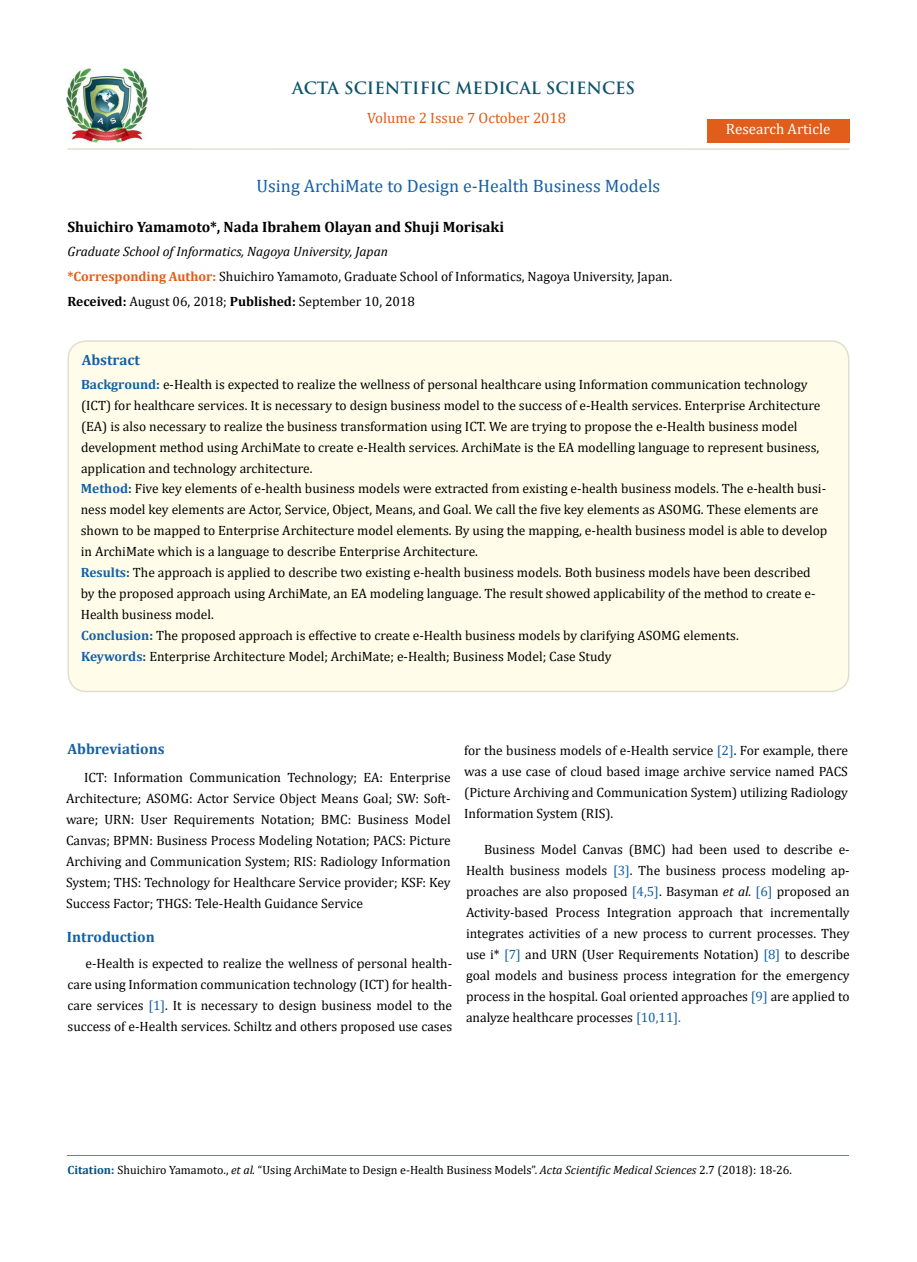
<style>
.page{position:relative;width:917px;height:1262px;background:#fff}
.page>*{position:absolute;margin:0;border:0;box-sizing:border-box;transform-origin:0 0}
.t1{font:18px "Cambria";color:#1560a6}
.t2{font:700 16.5px "Trajan Pro";color:#0e546a}
.t3{font:700 15px "Cambria";color:#000}
.t4{font:700 15px "Cambria";color:#1560a6}
.t5{font:15px "Cambria";color:#e05d1a}
.t6{font:15px "Cambria";color:#fff}
.t7{font:13.5px/21px "Cambria";color:#000;text-align:justify}
.t8{font:12px "Cambria";color:#000}
.s1{font-style:italic}
.s2{font-weight:700;color:#e05d1a}
.s3{font-weight:700}
.s4{font-weight:700;color:#1560a6}
.s5{font-weight:700;color:#0e546a}
.s6{color:#1560a6}
.s7{font-weight:700;color:#035089}
</style>
<div class="page">
<img style="left:67px;top:68px;width:80px;height:74px">
<div style="left:707px;top:119px;width:142px;height:23px;background:#e05d1a"></div>
<div style="left:68px;top:341px;width:780px;height:350px;background:#fffde9;border-radius:18px"></div>
<div style="left:67px;top:340px;width:782px;height:352px;border:2px solid #e0dfcd;border-radius:18px"></div>
<hr style="left:67px;top:1155px;width:782px;height:1px;background:#e05d1a">
<hr style="left:67px;top:148px;width:782px;height:2px;background:#e0dfcd">
<p class="t2" style="left:292px;top:77px;width:344px">ACTA SCIENTIFIC MEDICAL SCIENCES</p>
<p class="t5" style="left:367px;top:109px;width:200px">Volume 2 Issue 7 October 2018</p>
<h1 class="t1" style="left:256px;top:175px;width:405px">Using ArchiMate to Design e-Health Business Models</h1>
<p class="t3" style="left:67px;top:216px;width:438px">Shuichiro Yamamoto*, Nada Ibrahem Olayan and Shuji Morisaki</p>
<p class="t7" style="left:67px;top:238px;width:606px;line-height:25.5px"><span class="s1">Graduate School of Informatics, Nagoya University, Japan<br></span><span class="s2">*Corresponding Author:</span> Shuichiro Yamamoto, Graduate School of Informatics, Nagoya University, Japan.</p>
<p class="t7" style="left:68px;top:291px;width:349px"><span class="s3">Received:</span> August 06, 2018; <span class="s3">Published:</span> September 10, 2018</p>
<p class="t4" style="left:82px;top:349px;width:60px">Abstract</p>
<p class="t6" style="left:726px;top:120px;width:106px">Research Article</p>
<p class="t7" style="left:81px;top:373px;width:748px;text-align:left"><span class="s4">Background</span><span class="s5">:</span> e-Health is expected to realize the wellness of personal healthcare using Information communication technology (ICT) for healthcare services. It is necessary to design business model to the success of e-Health services. Enterprise Architecture (EA) is also necessary to realize the business transformation using ICT. We are trying to propose the e-Health business model development method using ArchiMate to create e-Health services. ArchiMate is the EA modelling language to represent business, application and technology architecture.<br><span class="s4">Method</span><span class="s5">:</span> Five key elements of e-health business models were extracted from existing e-health business models. The e-health busi&shy;ness model key elements are Actor, Service, Object, Means, and Goal. We call the five key elements as ASOMG. These elements are shown to be mapped to Enterprise Architecture model elements. By using the mapping, e-health business model is able to develop in ArchiMate which is a language to describe Enterprise Architecture.<br><span class="s4">Results</span><span class="s5">:</span> The approach is applied to describe two existing e-health business models. Both business models have been described by the proposed approach using ArchiMate, an EA modeling language. The result showed applicability of the method to create e-Health business model.</p>
<p class="t7" style="left:81px;top:646px;width:532px"><span class="s4">Keywords</span><span class="s5">:</span> Enterprise Architecture Model; ArchiMate; e-Health; Business Model; Case Study</p>
<p class="t7" style="left:81px;top:625px;width:659px"><span class="s4">Conclusion</span><span class="s5">:</span> The proposed approach is effective to create e-Health business models by clarifying ASOMG elements.</p>
<p class="t4" style="left:67px;top:738px;width:99px">Abbreviations</p>
<p class="t7" style="left:66px;top:766px;width:386px;text-indent:18px">ICT: Information Communication Technology; EA: Enterprise Architecture; ASOMG: Actor Service Object Means Goal; SW: Soft&shy;ware; URN: User Requirements Notation; BMC: Business Model Canvas; BPMN: Business Process Modeling Notation; PACS: Picture Archiving and Communication System; RIS: Radiology Information System; THS: Technology for Healthcare Service provider; KSF: Key Success Factor; THGS: Tele-Health Guidance Service</p>
<p class="t4" style="left:67px;top:926px;width:89px">Introduction</p>
<p class="t7" style="left:67px;top:952px;width:386px;text-indent:18px">e-Health is expected to realize the wellness of personal health&shy;care using Information communication technology (ICT) for health&shy;care services <span class="s6">[1]</span>. It is necessary to design business model to the success of e-Health services. Schiltz and others proposed use cases</p>
<p class="t7" style="left:464px;top:740px;width:385px">for the business models of e-Health service <span class="s6">[2]</span>. For example, there was a use case of cloud based image archive service named PACS (Picture Archiving and Communication System) utilizing Radiology Information System (RIS).</p>
<p class="t7" style="left:466px;top:839px;width:385px;text-indent:18px">Business Model Canvas (BMC) had been used to describe e-Health business models <span class="s6">[3]</span>. The business process modeling ap&shy;proaches are also proposed <span class="s6">[4,5]</span>. Basyman <span class="s1">et al.</span> <span class="s6">[6]</span> proposed an Activity-based Process Integration approach that incrementally integrates activities of a new process to current processes. They use i* <span class="s6">[7]</span> and URN (User Requirements Notation) <span class="s6">[8]</span> to describe goal models and business process integration for the emergency process in the hospital. Goal oriented approaches <span class="s6">[9]</span> are applied to analyze healthcare processes <span class="s6">[10,11].</span></p>
<p class="t8" style="left:67px;top:1163px;width:726px"><span class="s7">Citation:</span> Shuichiro Yamamoto., <span class="s1">et al.</span> “Using ArchiMate to Design e-Health Business Models”. <span class="s1">Acta Scientific Medical Sciences</span> 2.7 (2018): 18-26.</p>
</div>
